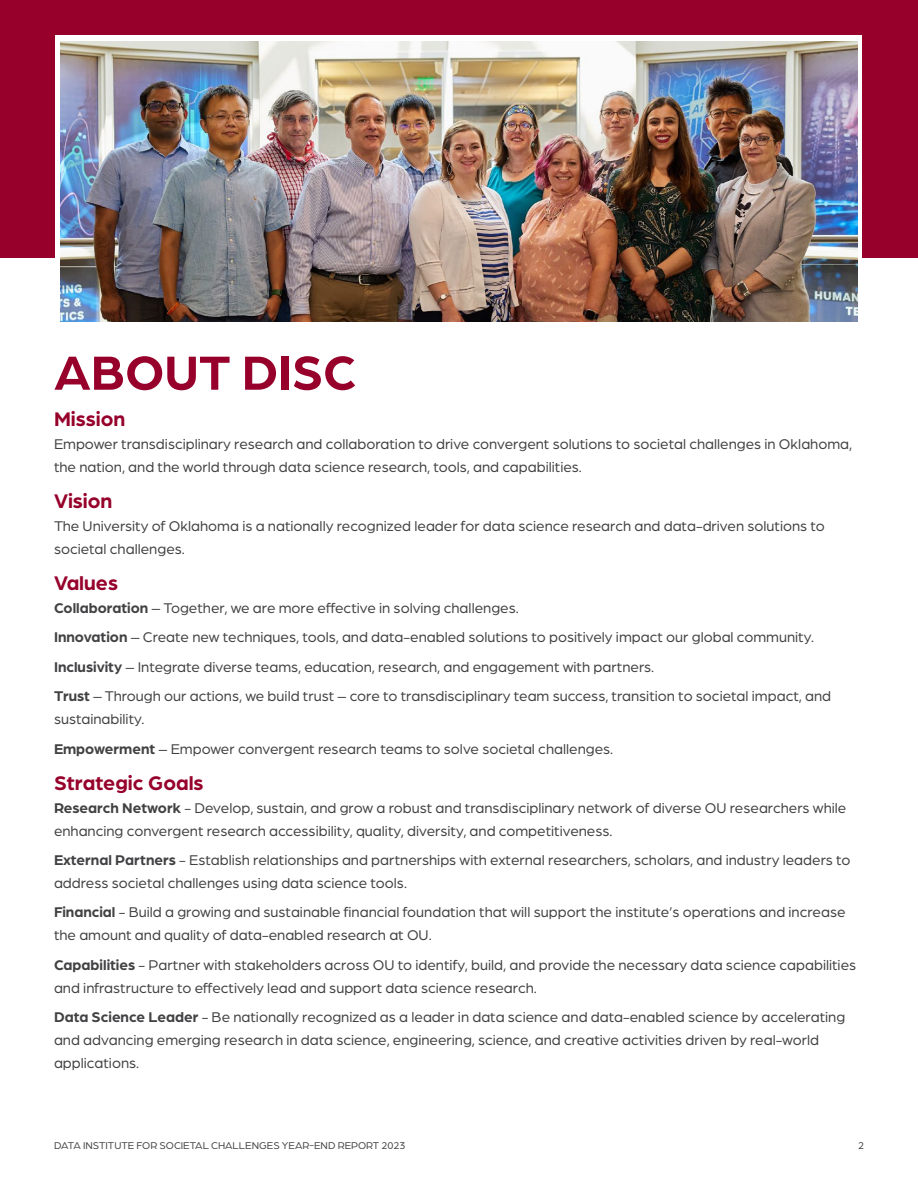
<style>
.page{position:relative;width:918px;height:1188px;background:#fff}
.page>*{position:absolute;margin:0;border:0;box-sizing:border-box;transform-origin:0 0}
.Body{font:700 51px "Arboria";color:#96002a}
.t1{font:700 21px "Arboria";color:#96002a}
.Body-2{font:15px/22.8px "Arboria";color:#414042}
.t2{font:10.5px "Arboria";color:#414042}
.s1{font-weight:700}
</style>
<div class="page">
<div style="left:0;top:0;width:918px;height:257px;background:#96002a"></div>
<svg style="left:56px;top:36px;width:806px;height:245px;background:#f3f4f6"></svg>
<img style="left:61px;top:42px;width:796px;height:279px">
<p class="Body" style="left:54px;top:338px;width:303px">ABOUT DISC</p>
<h3 class="t1" style="left:54px;top:405px;width:73px">Mission</h3>
<p class="Body-2" style="left:54px;top:432px;width:800px">Empower transdisciplinary research and collaboration to drive convergent solutions to societal challenges in Oklahoma, the nation, and the world through data science research, tools, and capabilities.</p>
<h3 class="t1" style="left:54px;top:486px;width:60px">Vision</h3>
<p class="Body-2" style="left:54px;top:514px;width:772px">The University of Oklahoma is a nationally recognized leader for data science research and data-driven solutions to societal challenges.</p>
<h3 class="t1" style="left:54px;top:568px;width:66px">Values</h3>
<p class="Body-2" style="left:54px;top:596px;width:466px"><span class="s1">Collaboration</span> – Together, we are more effective in solving challenges.</p>
<p class="Body-2" style="left:54px;top:625px;width:762px"><span class="s1">Innovation</span> – Create new techniques, tools, and data-enabled solutions to positively impact our global community.</p>
<p class="Body-2" style="left:54px;top:655px;width:602px"><span class="s1">Inclusivity</span> – Integrate diverse teams, education, research, and engagement with partners.</p>
<p class="Body-2" style="left:54px;top:684px;width:779px"><span class="s1">Trust</span> – Through our actions, we build trust – core to transdisciplinary team success, transition to societal impact, and sustainability.</p>
<p class="Body-2" style="left:54px;top:737px;width:561px"><span class="s1">Empowerment</span> – Empower convergent research teams to solve societal challenges.</p>
<h3 class="t1" style="left:54px;top:768px;width:151px">Strategic Goals</h3>
<p class="Body-2" style="left:54px;top:796px;width:794px"><span class="s1">Research Network</span> - Develop, sustain, and grow a robust and transdisciplinary network of diverse OU researchers while enhancing convergent research accessibility, quality, diversity, and competitiveness.</p>
<p class="Body-2" style="left:54px;top:848px;width:798px"><span class="s1">External Partners</span> - Establish relationships and partnerships with external researchers, scholars, and industry leaders to address societal challenges using data science tools.</p>
<p class="Body-2" style="left:54px;top:900px;width:793px"><span class="s1">Financial</span> - Build a growing and sustainable financial foundation that will support the institute’s operations and increase the amount and quality of data-enabled research at OU.</p>
<p class="Body-2" style="left:54px;top:953px;width:804px"><span class="s1">Capabilities</span> - Partner with stakeholders across OU to identify, build, and provide the necessary data science capabilities and infrastructure to effectively lead and support data science research.</p>
<p class="Body-2" style="left:54px;top:1005px;width:793px"><span class="s1">Data Science Leader</span> - Be nationally recognized as a leader in data science and data-enabled science by accelerating and advancing emerging research in data science, engineering, science, and creative activities driven by real-world applications.</p>
<p class="t2" style="left:54px;top:1139px;width:353px">DATA INSTITUTE FOR SOCIETAL CHALLENGES YEAR-END REPORT 2023</p>
<p class="t2" style="left:858px;top:1139px;width:7px">2</p>
</div>
